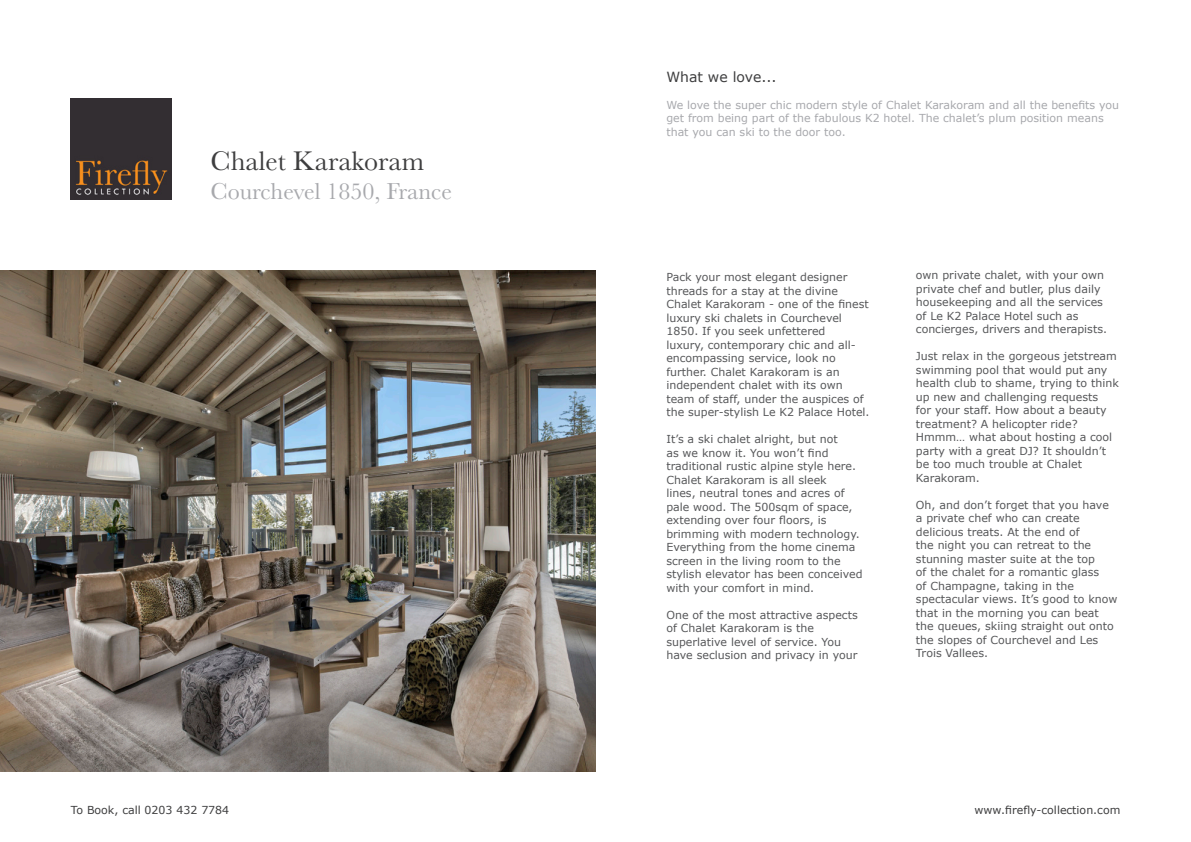
<style>
.page{position:relative;width:1191px;height:842px;background:#fff}
.page>*{position:absolute;margin:0;border:0;box-sizing:border-box;transform-origin:0 0}
.t1{font:28px "Baskerville";color:#3e3e3f}
.t2{font:24px "Baskerville";color:#a8a9ad}
.t3{font:14px "Verdana";color:#3e3e3f}
.t4{font:11px/13.5px "Verdana";color:#57585a}
.t5{font:11px/13.5px "Verdana";color:#a8a9ad}
.t6{font:11px "Verdana";color:#3e3e3f}
</style>
<div class="page">
<img style="left:71px;top:99px;width:101px;height:101px">
<img style="left:0;top:271px;width:595px;height:500px">
<p class="t1" style="left:210px;top:143px;width:215px">Chalet Karakoram</p>
<p class="t2" style="left:210px;top:176px;width:243px">Courchevel 1850, France</p>
<p class="t6" style="left:71px;top:802px;width:160px">To Book, call 0203 432 7784</p>
<p class="t3" style="left:666px;top:68px;width:112px">What we love...</p>
<p class="t5" style="left:666px;top:98px;width:454px">We love the super chic modern style of Chalet Karakoram and all the benefits you get from being part of the fabulous K2 hotel. The chalet’s plum position means that you can ski to the door too.</p>
<p class="t4" style="left:666px;top:270px;width:205px">Pack your most elegant designer threads for a stay at the divine<br>Chalet Karakoram - one of the finest luxury ski chalets in Courchevel<br>1850. If you seek unfettered<br>luxury, contemporary chic and all&shy;encompassing service, look no further. Chalet Karakoram is an independent chalet with its own team of staff, under the auspices of the super-stylish Le K2 Palace Hotel.</p>
<p class="t4" style="left:666px;top:432px;width:198px">It’s a ski chalet alright, but not<br>as we know it. You won’t find traditional rustic alpine style here.<br>Chalet Karakoram is all sleek<br>lines, neutral tones and acres of pale wood. The 500sqm of space, extending over four floors, is brimming with modern technology.<br>Everything from the home cinema screen in the living room to the stylish elevator has been conceived with your comfort in mind.</p>
<p class="t4" style="left:666px;top:608px;width:193px">One of the most attractive aspects of Chalet Karakoram is the superlative level of service. You have seclusion and privacy in your</p>
<p class="t4" style="left:916px;top:269px;width:193px">own private chalet, with your own private chef and butler, plus daily housekeeping and all the services of Le K2 Palace Hotel such as concierges, drivers and therapists.</p>
<p class="t4" style="left:916px;top:350px;width:204px">Just relax in the gorgeous jetstream swimming pool that would put any health club to shame, trying to think up new and challenging requests<br>for your staff. How about a beauty treatment? A helicopter ride?<br>Hmmm… what about hosting a cool party with a great DJ? It shouldn’t be too much trouble at Chalet<br>Karakoram.</p>
<p class="t4" style="left:916px;top:498px;width:203px">Oh, and don’t forget that you have a private chef who can create delicious treats. At the end of<br>the night you can retreat to the stunning master suite at the top<br>of the chalet for a romantic glass<br>of Champagne, taking in the spectacular views. It’s good to know that in the morning you can beat the queues, skiing straight out onto the slopes of Courchevel and Les<br>Trois Vallees.</p>
<p class="t6" style="left:974px;top:802px;width:147px">www.firefly-collection.com</p>
</div>
